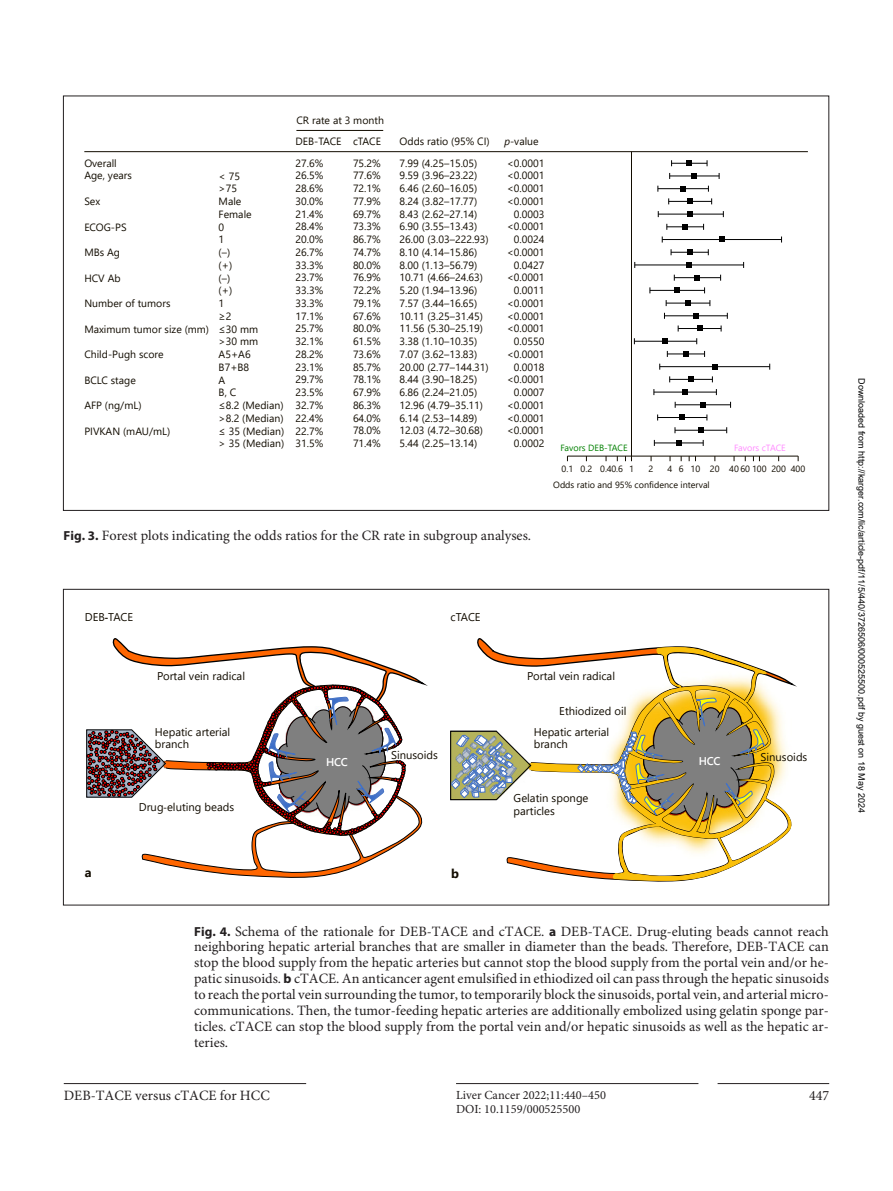
<style>
.page{position:relative;width:893px;height:1191px;background:#fff}
.page>*{position:absolute;margin:0;border:0;box-sizing:border-box;transform-origin:0 0}
.t1{font:14.25px/15.9px "Minion Pro";color:#231f20;text-align:justify}
.t2{font:700 12.75px "Segoe UI";color:#120c00}
.t3{font:12.3px "Minion Pro";color:#231f20}
.t4{font:11.25px/12.8px "Segoe UI";color:#120c00}
.t5{font:600 11.25px "Segoe UI";letter-spacing:-.015em;color:#fff}
.t6{font:10.5px/12.8px "Segoe UI";color:#120c00}
.t7{font:9px "Arial";color:#000}
.t8{font:9px/15.8px "Segoe UI";color:#120c00}
.t9{font:9px "Segoe UI";color:#008000}
.t10{font:9px "Segoe UI";color:#ff8cff}
.s1{font-style:italic}
.s2{font-family:"Myriad Pro";font-weight:700;font-size:13.2px}
.s3{font-family:"Calibri";font-weight:700}
.s4{font-family:"Calibri"}
.s5{font-family:"Myriad Pro";font-weight:700;font-size:13.35px}
</style>
<div class="page">
<hr style="left:718px;top:1083px;width:111px;height:1px;background:#231f20">
<hr style="left:456px;top:1083px;width:242px;height:1px;background:#231f20">
<hr style="left:64px;top:1083px;width:242px;height:1px;background:#231f20">
<svg style="left:86px;top:638px;width:342px;height:240px"></svg>
<svg style="left:450px;top:638px;width:347px;height:244px"></svg>
<hr style="left:84px;top:151px;width:724px;height:1px;background:#120c00">
<hr style="left:296px;top:130px;width:87px;height:1px;background:#120c00">
<hr style="left:567px;top:456px;width:231px;height:1px;background:#120c00">
<svg style="left:625px;top:456px;width:7px;height:5px"></svg>
<svg style="left:689px;top:456px;width:7px;height:5px"></svg>
<svg style="left:753px;top:456px;width:7px;height:5px"></svg>
<hr style="left:631px;top:152px;width:1px;height:304px;background:#120c00">
<svg style="left:676px;top:440px;width:5px;height:5px"></svg>
<hr style="left:654px;top:442px;width:49px;height:1px;background:#000">
<svg style="left:698px;top:427px;width:6px;height:6px"></svg>
<hr style="left:675px;top:430px;width:52px;height:1px;background:#000">
<svg style="left:679px;top:415px;width:6px;height:5px"></svg>
<hr style="left:658px;top:417px;width:49px;height:1px;background:#000">
<svg style="left:700px;top:402px;width:6px;height:5px"></svg>
<hr style="left:675px;top:404px;width:55px;height:1px;background:#000">
<svg style="left:683px;top:389px;width:5px;height:6px"></svg>
<hr style="left:654px;top:392px;width:62px;height:1px;background:#000">
<svg style="left:688px;top:376px;width:5px;height:6px"></svg>
<hr style="left:670px;top:379px;width:42px;height:1px;background:#000">
<svg style="left:712px;top:364px;width:6px;height:5px"></svg>
<hr style="left:660px;top:366px;width:110px;height:1px;background:#000">
<svg style="left:683px;top:351px;width:6px;height:5px"></svg>
<hr style="left:667px;top:353px;width:38px;height:1px;background:#000">
<svg style="left:662px;top:338px;width:6px;height:6px"></svg>
<hr style="left:634px;top:341px;width:63px;height:1px;background:#000">
<svg style="left:697px;top:326px;width:5px;height:5px"></svg>
<hr style="left:678px;top:328px;width:43px;height:1px;background:#000">
<svg style="left:693px;top:313px;width:6px;height:5px"></svg>
<hr style="left:664px;top:315px;width:63px;height:1px;background:#000">
<svg style="left:685px;top:300px;width:6px;height:6px"></svg>
<hr style="left:666px;top:303px;width:44px;height:1px;background:#000">
<svg style="left:674px;top:288px;width:6px;height:5px"></svg>
<hr style="left:650px;top:290px;width:55px;height:1px;background:#000">
<svg style="left:695px;top:275px;width:5px;height:5px"></svg>
<hr style="left:674px;top:277px;width:47px;height:1px;background:#000">
<svg style="left:687px;top:262px;width:5px;height:5px"></svg>
<hr style="left:635px;top:264px;width:109px;height:1px;background:#000">
<svg style="left:687px;top:249px;width:5px;height:6px"></svg>
<hr style="left:671px;top:252px;width:37px;height:1px;background:#000">
<svg style="left:719px;top:237px;width:6px;height:5px"></svg>
<hr style="left:662px;top:239px;width:119px;height:1px;background:#000">
<svg style="left:682px;top:224px;width:6px;height:5px"></svg>
<hr style="left:667px;top:226px;width:37px;height:1px;background:#000">
<svg style="left:688px;top:211px;width:5px;height:6px"></svg>
<hr style="left:658px;top:214px;width:65px;height:1px;background:#000">
<svg style="left:687px;top:199px;width:6px;height:5px"></svg>
<hr style="left:669px;top:201px;width:43px;height:1px;background:#000">
<svg style="left:681px;top:186px;width:5px;height:5px"></svg>
<hr style="left:658px;top:188px;width:50px;height:1px;background:#000">
<svg style="left:692px;top:173px;width:5px;height:6px"></svg>
<hr style="left:670px;top:176px;width:49px;height:1px;background:#000">
<svg style="left:687px;top:160px;width:5px;height:6px"></svg>
<hr style="left:672px;top:163px;width:35px;height:1px;background:#000">
<p class="t6" style="left:296px;top:113px;width:89px">CR rate at 3 month</p>
<p class="t6" style="left:84px;top:156px;width:49px">Overall<br>Age, years</p>
<p class="t6" style="left:84px;top:194px;width:17px">Sex</p>
<p class="t6" style="left:84px;top:219px;width:44px">ECOG-PS</p>
<p class="t6" style="left:84px;top:245px;width:37px">MBs Ag</p>
<p class="t6" style="left:84px;top:270px;width:38px">HCV Ab</p>
<p class="t6" style="left:84px;top:296px;width:88px">Number of tumors</p>
<p class="t6" style="left:84px;top:321px;width:126px">Maximum tumor size (mm)</p>
<p class="t6" style="left:84px;top:347px;width:81px">Child-Pugh score</p>
<p class="t6" style="left:84px;top:372px;width:53px">BCLC stage</p>
<p class="t6" style="left:84px;top:398px;width:59px">AFP (ng/mL)</p>
<p class="t6" style="left:84px;top:423px;width:88px">PIVKAN (mAU/mL)</p>
<p class="t6" style="left:219px;top:168px;width:67px">&lt; 75<br>&gt;75<br>Male<br>Female<br>0<br>1<br>(–)<br>(+)<br>(–)<br>(+)<br>1<br>≥2<br>≤30 mm<br>&gt;30 mm<br>A5+A6<br>B7+B8<br>A<br>B, C<br>≤8.2 (Median) &gt;8.2 (Median) ≤ 35 (Median) &gt; 35 (Median)</p>
<p class="t6" style="left:296px;top:134px;width:87px">DEB-TACE cTACE</p>
<p class="t6" style="left:400px;top:134px;width:92px">Odds ratio (95% CI)</p>
<p class="t6" style="left:504px;top:134px;width:36px"><span class="s1">p</span>-value</p>
<p class="t6" style="left:353px;top:155px;width:29px;text-align:justify">75.2% 77.6% 72.1% 77.9% 69.7% 73.3% 86.7% 74.7% 80.0% 76.9% 72.2% 79.1% 67.6% 80.0% 61.5% 73.6% 85.7% 78.1% 67.9% 86.3% 64.0% 78.0% 71.4%</p>
<p class="t6" style="left:400px;top:155px;width:91px">7.99 (4.25–15.05)<br>9.59 (3.96–23.22)<br>6.46 (2.60–16.05)<br>8.24 (3.82–17.77)<br>8.43 (2.62–27.14)<br>6.90 (3.55–13.43)<br>26.00 (3.03–222.93)<br>8.10 (4.14–15.86)<br>8.00 (1.13–56.79)<br>10.71 (4.66–24.63)<br>5.20 (1.94–13.96)<br>7.57 (3.44–16.65)<br>10.11 (3.25–31.45)<br>11.56 (5.30–25.19)<br>3.38 (1.10–10.35)<br>7.07 (3.62–13.83)<br>20.00 (2.77–144.31)<br>8.44 (3.90–18.25)<br>6.86 (2.24–21.05)<br>12.96 (4.79–35.11)<br>6.14 (2.53–14.89)<br>12.03 (4.72–30.68)<br>5.44 (2.25–13.14)</p>
<p class="t6" style="left:296px;top:156px;width:29px;text-align:justify">27.6% 26.5% 28.6% 30.0% 21.4% 28.4% 20.0% 26.7% 33.3% 23.7% 33.3% 33.3% 17.1% 25.7% 32.1% 28.2% 23.1% 29.7% 23.5% 32.7% 22.4% 22.7% 31.5%</p>
<p class="t6" style="left:507px;top:156px;width:39px;text-align:right">&lt;0.0001 &lt;0.0001 &lt;0.0001 &lt;0.0001<br>0.0003 &lt;0.0001<br>0.0024 &lt;0.0001<br>0.0427 &lt;0.0001<br>0.0011 &lt;0.0001 &lt;0.0001 &lt;0.0001<br>0.0550 &lt;0.0001<br>0.0018 &lt;0.0001<br>0.0007 &lt;0.0001 &lt;0.0001 &lt;0.0001<br>0.0002</p>
<p class="t9" style="left:560px;top:439px;width:69px">Favors DEB-TACE</p>
<p class="t10" style="left:734px;top:439px;width:53px">Favors cTACE</p>
<p class="t8" style="left:562px;top:460px;width:74px">0.1 0.2 0.40.6 1</p>
<p class="t8" style="left:649px;top:460px;width:6px">2</p>
<p class="t8" style="left:553px;top:460px;width:254px;text-indent:114px">4 6 10 20 40 60 100 200 400<br>Odds ratio and 95% confidence interval</p>
<h1 class="t1" style="left:63px;top:528px;width:469px"><span class="s2">Fig. 3.</span> Forest plots indicating the odds ratios for the CR rate in subgroup analyses.</h1>
<p class="t4" style="left:85px;top:609px;width:50px">DEB<span class="s3">-</span>TACE</p>
<p class="t4" style="left:451px;top:609px;width:32px">cTACE</p>
<p class="t4" style="left:157px;top:668px;width:89px">Portal vein radical</p>
<p class="t4" style="left:527px;top:668px;width:89px">Portal vein radical</p>
<p class="t4" style="left:559px;top:704px;width:69px">Ethiodized oil</p>
<p class="t4" style="left:155px;top:724px;width:77px">Hepatic arterial branch</p>
<p class="t4" style="left:534px;top:724px;width:77px">Hepatic arterial branch</p>
<p class="t2" style="left:85px;top:860px;width:8px">a</p>
<p class="t4" style="left:139px;top:799px;width:97px">Drug<span class="s4">-</span>eluting beads</p>
<p class="t4" style="left:391px;top:748px;width:48px">Sinusoids</p>
<p class="t4" style="left:760px;top:749px;width:48px">Sinusoids</p>
<p class="t5" style="left:326px;top:751px;width:23px">HCC</p>
<p class="t5" style="left:699px;top:751px;width:23px">HCC</p>
<p class="t2" style="left:451px;top:861px;width:9px">b</p>
<p class="t4" style="left:514px;top:790px;width:76px">Gelatin sponge particles</p>
<p class="t1" style="left:194px;top:923px;width:636px"><span class="s2">Fig. 4.</span> Schema of the rationale for DEB-TACE and cTACE. <span class="s5">a</span> DEB-TACE. Drug-eluting beads cannot reach neighboring hepatic arterial branches that are smaller in diameter than the beads. Therefore, DEB-TACE can stop the blood supply from the hepatic arteries but cannot stop the blood supply from the portal vein and/or he&shy;patic sinusoids. <span class="s5">b</span> cTACE. An anticancer agent emulsified in ethiodized oil can pass through the hepatic sinusoids to reach the portal vein surrounding the tumor, to temporarily block the sinusoids, portal vein, and arterial micro&shy;communications. Then, the tumor-feeding hepatic arteries are additionally embolized using gelatin sponge par&shy;ticles. cTACE can stop the blood supply from the portal vein and/or hepatic sinusoids as well as the hepatic ar&shy;teries.</p>
<h1 class="t1" style="left:64px;top:1088px;width:208px">DEB-TACE versus cTACE for HCC</h1>
<p class="t3" style="left:456px;top:1087px;width:152px">Liver Cancer 2022;11:440–450</p>
<h1 class="t1" style="left:809px;top:1088px;width:22px">447</h1>
<p class="t3" style="left:456px;top:1101px;width:126px">DOI: 10.1159/000525500</p>
<p class="t7" style="left:865px;top:378px;width:436px;rotate:90deg">Downloaded from http://karger.com/lic/article-pdf/11/5/440/3726506/000525500.pdf by guest on 18 May 2024</p>
</div>
